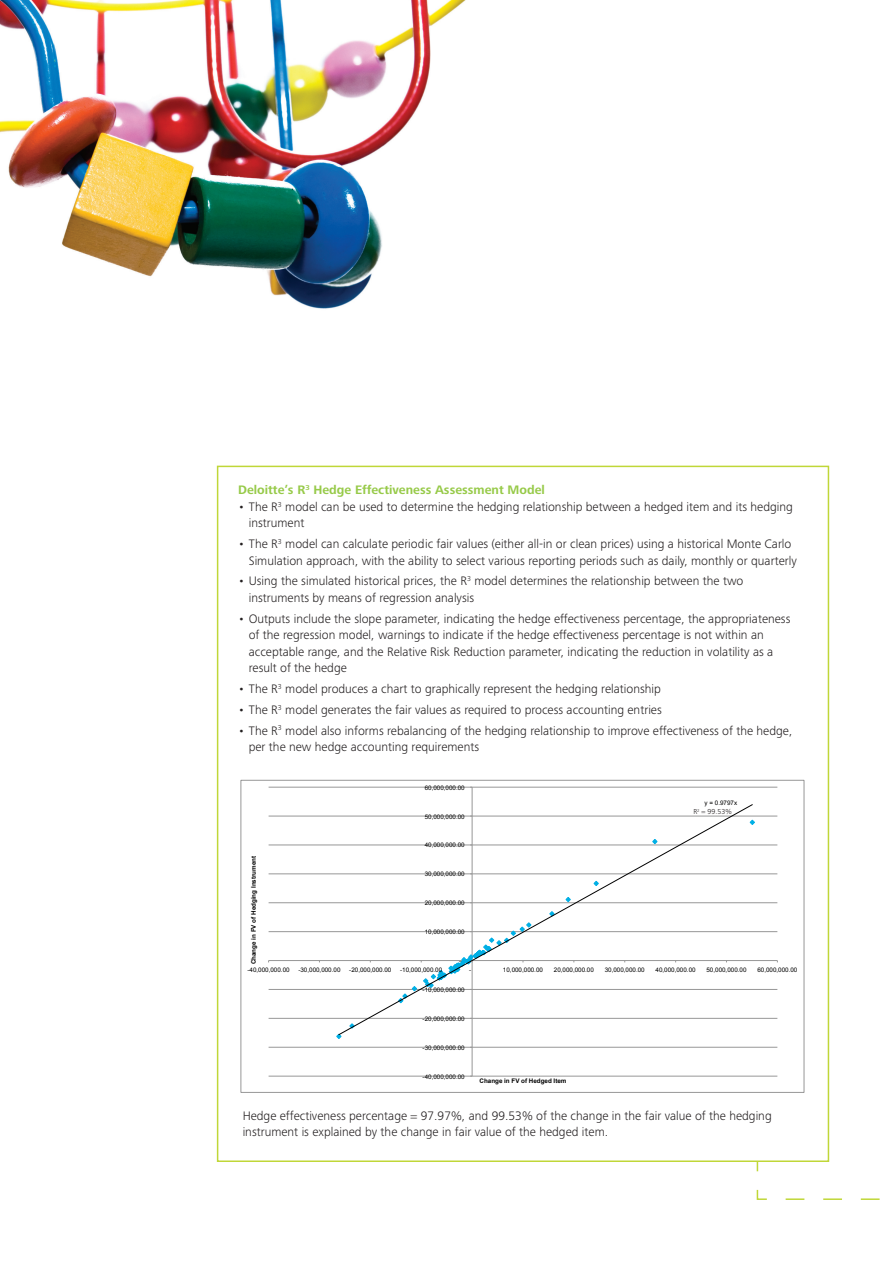
<style>
.page{position:relative;width:893px;height:1263px;background:#fff}
.page>*{position:absolute;margin:0;border:0;box-sizing:border-box;transform-origin:0 0}
.Bullets{font:300 12.75px/16.5px "Frutiger Next Pro";color:#231f20}
.Body_copy{font:300 12.75px/16.5px "Frutiger Next Pro";color:#231f20}
.B_-_Subhead{font:700 12.75px "Frutiger Next Pro";color:#97ca49}
.t1{font:300 7.5px "Frutiger Next Pro";color:#231f20}
.t2{font:6.3px "Arial";color:#000}
.t3{font:700 6.3px "Arial";color:#000}
</style>
<div class="page">
<img style="left:0;top:0;width:466px;height:309px">
<svg style="left:756px;top:1157px;width:124px;height:43px"></svg>
<hr style="left:269px;top:1076px;width:508px;height:1px;background:#979797">
<hr style="left:269px;top:1047px;width:508px;height:1px;background:#979797">
<hr style="left:269px;top:1018px;width:508px;height:1px;background:#979797">
<hr style="left:269px;top:989px;width:508px;height:1px;background:#979797">
<hr style="left:269px;top:931px;width:508px;height:1px;background:#979797">
<hr style="left:269px;top:902px;width:508px;height:1px;background:#979797">
<hr style="left:269px;top:873px;width:508px;height:1px;background:#979797">
<hr style="left:269px;top:845px;width:508px;height:1px;background:#979797">
<hr style="left:269px;top:816px;width:508px;height:1px;background:#979797">
<hr style="left:269px;top:787px;width:508px;height:1px;background:#979797">
<hr style="left:472px;top:787px;width:1px;height:289px;background:#979797">
<hr style="left:269px;top:960px;width:508px;height:1px;background:#979797">
<svg style="left:338px;top:804px;width:415px;height:231px"></svg>
<p class="B_-_Subhead" style="left:238px;top:483px;width:308px">Deloitte’s R<sup>3</sup> Hedge Effectiveness Assessment Model</p>
<p class="Bullets" style="left:249px;top:498px;width:546px;text-indent:-11px">• The R<sup>3</sup> model can be used to determine the hedging relationship between a hedged item and its hedging instrument</p>
<p class="Bullets" style="left:249px;top:536px;width:550px;text-indent:-11px">• The R<sup>3</sup> model can calculate periodic fair values (either all-in or clean prices) using a historical Monte Carlo<br>Simulation approach, with the ability to select various reporting periods such as daily, monthly or quarterly</p>
<p class="Bullets" style="left:249px;top:573px;width:496px;text-indent:-11px">• Using the simulated historical prices, the R<sup>3</sup> model determines the relationship between the two instruments by means of regression analysis</p>
<p class="Bullets" style="left:249px;top:610px;width:543px;text-indent:-11px">• Outputs include the slope parameter, indicating the hedge effectiveness percentage, the appropriateness of the regression model, warnings to indicate if the hedge effectiveness percentage is not within an acceptable range, and the Relative Risk Reduction parameter, indicating the reduction in volatility as a result of the hedge</p>
<p class="Bullets" style="left:238px;top:680px;width:424px">• The R<sup>3</sup> model produces a chart to graphically represent the hedging relationship</p>
<p class="Bullets" style="left:238px;top:701px;width:425px">• The R<sup>3</sup> model generates the fair values as required to process accounting entries</p>
<p class="Bullets" style="left:249px;top:722px;width:545px;text-indent:-11px">• The R<sup>3</sup> model also informs rebalancing of the hedging relationship to improve effectiveness of the hedge, per the new hedge accounting requirements</p>
<p class="t3" style="left:251px;top:964px;width:110px;rotate:-90deg">Change in FV of Hedging Instrument</p>
<p class="t2" style="left:425px;top:785px;width:42px">60,000,000.00</p>
<p class="t2" style="left:425px;top:814px;width:42px">50,000,000.00</p>
<p class="t2" style="left:425px;top:843px;width:42px">40,000,000.00</p>
<p class="t2" style="left:425px;top:872px;width:42px">30,000,000.00</p>
<p class="t2" style="left:425px;top:901px;width:42px">20,000,000.00</p>
<p class="t2" style="left:425px;top:930px;width:42px">10,000,000.00</p>
<p class="t2" style="left:459px;top:958px;width:4px">-</p>
<p class="t2" style="left:705px;top:801px;width:34px">y = 0.9797x</p>
<p class="t1" style="left:693px;top:807px;width:40px">R<sup>2</sup> = 99.53%</p>
<p class="t2" style="left:248px;top:968px;width:44px">-40,000,000.00</p>
<p class="t2" style="left:298px;top:968px;width:44px">-30,000,000.00</p>
<p class="t2" style="left:349px;top:968px;width:44px">-20,000,000.00</p>
<p class="t2" style="left:400px;top:968px;width:44px">-10,000,000.00</p>
<p class="t2" style="left:469px;top:968px;width:4px">-</p>
<p class="t2" style="left:503px;top:968px;width:42px">10,000,000.00</p>
<p class="t2" style="left:554px;top:968px;width:42px">20,000,000.00</p>
<p class="t2" style="left:605px;top:968px;width:42px">30,000,000.00</p>
<p class="t2" style="left:656px;top:968px;width:42px">40,000,000.00</p>
<p class="t2" style="left:706px;top:968px;width:42px">50,000,000.00</p>
<p class="t2" style="left:757px;top:968px;width:42px">60,000,000.00</p>
<p class="t2" style="left:423px;top:987px;width:44px">-10,000,000.00</p>
<p class="t2" style="left:423px;top:1016px;width:44px">-20,000,000.00</p>
<p class="t2" style="left:423px;top:1045px;width:44px">-30,000,000.00</p>
<p class="t2" style="left:423px;top:1074px;width:44px">-40,000,000.00</p>
<p class="t3" style="left:479px;top:1079px;width:88px">Change in FV of Hedged Item</p>
<p class="Body_copy" style="left:243px;top:1107px;width:531px">Hedge effectiveness percentage = 97.97%, and 99.53% of the change in the fair value of the hedging instrument is explained by the change in fair value of the hedged item.</p>
</div>
